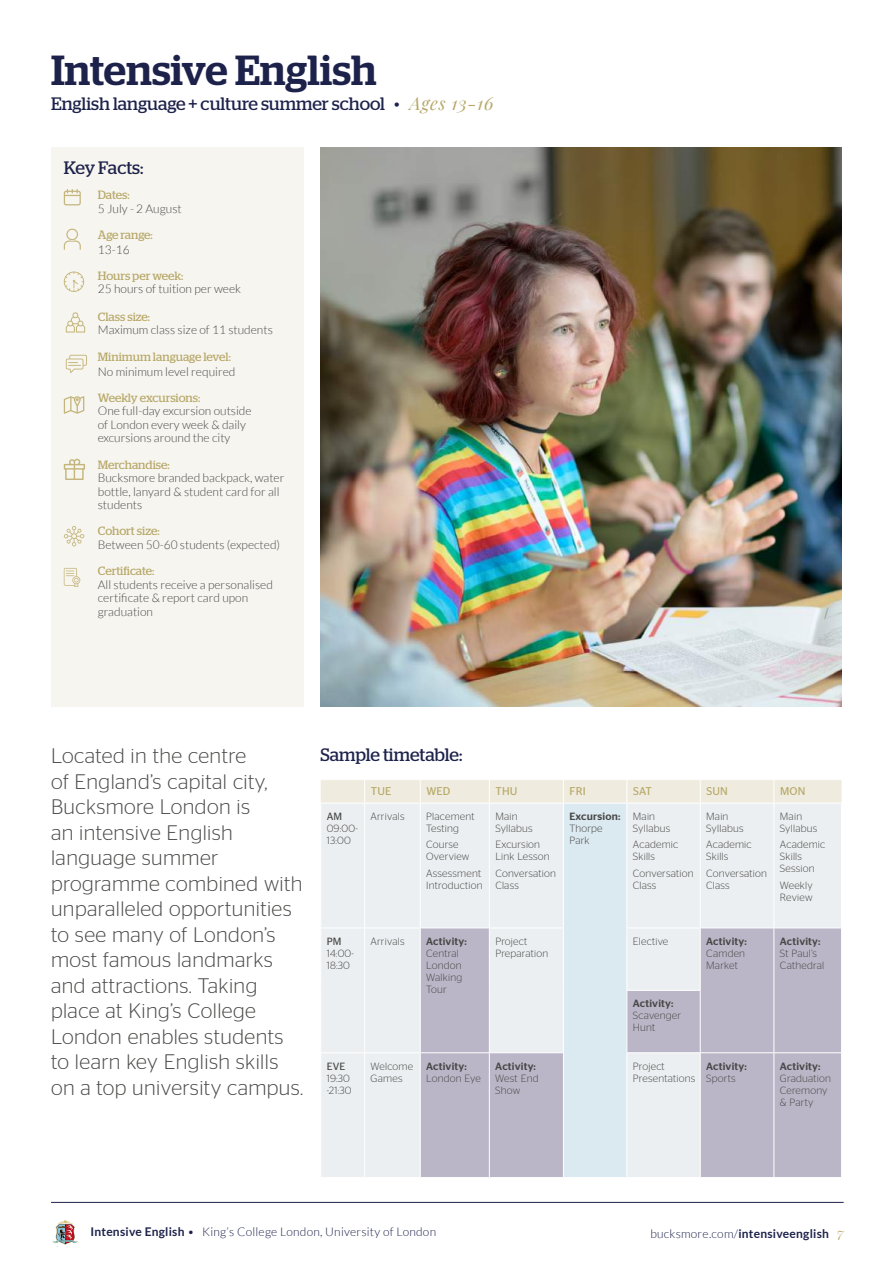
<style>
.page{position:relative;width:893px;height:1263px;background:#fff}
.page>*{position:absolute;margin:0;border:0;box-sizing:border-box;transform-origin:0 0}
.t1{font:500 42px "Stag";letter-spacing:.005em;color:#1d224b}
.t2{font:300 21px/25.5px "Stag Sans";letter-spacing:.02em;color:#484847}
.t3{font:18px "Stag";color:#1d224b}
.t4{font:300 12px/13.5px "Lato";color:#484847}
.t5{font:12px "Stag";color:#b7a869}
.t6{font:300 12px "Lato";letter-spacing:.02em;color:#1d224b}
.t7{font:700 12px "Lato";letter-spacing:.02em;color:#1d224b}
.t8{font:11.25px "Stag Sans";letter-spacing:.02em;color:#b7a869}
.t9{font:300 10.5px/12px "Stag Sans";letter-spacing:.02em;color:#484847}
.t10{font:500 10.5px "Stag Sans";letter-spacing:.02em;color:#484847}
.t11{font:10.5px "Stag Sans";letter-spacing:.02em;color:#484847}
.s1{font-weight:300}
.s2{font-family:"Playfair Display";font-style:italic;color:#b7a869}
.s3{font-weight:700}
.s4{font-family:"Playfair Display";font-weight:400;font-style:italic;font-size:13.5px;color:#b7a869}
</style>
<div class="page">
<svg style="left:52px;top:1220px;width:26px;height:25px"></svg>
<hr style="left:51px;top:1202px;width:793px;height:1px;background:#1d224b">
<div style="left:51px;top:147px;width:252px;height:559px;background:#f7f5ef"></div>
<svg style="left:64px;top:189px;width:17px;height:16px"></svg>
<svg style="left:64px;top:229px;width:17px;height:21px"></svg>
<svg style="left:64px;top:272px;width:20px;height:20px"></svg>
<svg style="left:66px;top:312px;width:19px;height:21px"></svg>
<svg style="left:66px;top:355px;width:21px;height:18px"></svg>
<svg style="left:64px;top:396px;width:20px;height:18px"></svg>
<svg style="left:64px;top:459px;width:21px;height:21px"></svg>
<svg style="left:64px;top:526px;width:20px;height:20px"></svg>
<svg style="left:64px;top:568px;width:16px;height:19px"></svg>
<img style="left:320px;top:147px;width:522px;height:559px">
<div style="left:321px;top:804px;width:520px;height:373px;background:#eceff1"></div>
<div style="left:563px;top:803px;width:64px;height:374px;background:#dbe9f0"></div>
<svg style="left:421px;top:928px;width:420px;height:249px;fill:#bbb6c7"></svg>
<hr style="left:489px;top:928px;width:1px;height:62px;background:#fff">
<hr style="left:489px;top:990px;width:1px;height:62px;background:#fff">
<hr style="left:489px;top:927px;width:75px;height:1px;background:#fff">
<hr style="left:563px;top:928px;width:1px;height:62px;background:#fff">
<hr style="left:563px;top:990px;width:1px;height:62px;background:#fff">
<hr style="left:489px;top:1052px;width:75px;height:1px;background:#fff">
<div style="left:321px;top:780px;width:521px;height:23px;background:#efecdf"></div>
<hr style="left:364px;top:803px;width:1px;height:124px;background:#fff">
<hr style="left:420px;top:803px;width:1px;height:124px;background:#fff">
<hr style="left:773px;top:803px;width:1px;height:124px;background:#fff">
<hr style="left:320px;top:927px;width:45px;height:1px;background:#fff">
<hr style="left:365px;top:927px;width:55px;height:1px;background:#fff">
<hr style="left:364px;top:928px;width:1px;height:62px;background:#fff">
<hr style="left:364px;top:990px;width:1px;height:62px;background:#fff">
<hr style="left:320px;top:1052px;width:45px;height:1px;background:#fff">
<hr style="left:365px;top:1052px;width:55px;height:1px;background:#fff">
<hr style="left:364px;top:1053px;width:1px;height:124px;background:#fff">
<hr style="left:420px;top:1053px;width:1px;height:124px;background:#fff">
<hr style="left:489px;top:1053px;width:1px;height:124px;background:#fff">
<hr style="left:420px;top:928px;width:1px;height:62px;background:#fff">
<hr style="left:420px;top:990px;width:1px;height:62px;background:#fff">
<hr style="left:420px;top:927px;width:69px;height:1px;background:#fff">
<hr style="left:420px;top:1052px;width:69px;height:1px;background:#fff">
<hr style="left:489px;top:803px;width:1px;height:124px;background:#fff">
<hr style="left:563px;top:803px;width:64px;height:1px;background:#fff">
<hr style="left:563px;top:803px;width:1px;height:124px;background:#fff">
<hr style="left:563px;top:1053px;width:1px;height:124px;background:#fff">
<hr style="left:626px;top:803px;width:1px;height:124px;background:#fff">
<hr style="left:700px;top:803px;width:1px;height:124px;background:#fff">
<hr style="left:626px;top:928px;width:1px;height:62px;background:#fff">
<hr style="left:626px;top:991px;width:1px;height:61px;background:#fff">
<hr style="left:626px;top:927px;width:74px;height:1px;background:#fff">
<hr style="left:626px;top:990px;width:75px;height:1px;background:#fff">
<hr style="left:626px;top:1052px;width:74px;height:1px;background:#fff">
<hr style="left:626px;top:1053px;width:1px;height:124px;background:#fff">
<hr style="left:700px;top:1053px;width:1px;height:124px;background:#fff">
<hr style="left:700px;top:927px;width:74px;height:1px;background:#fff">
<hr style="left:700px;top:928px;width:1px;height:62px;background:#fff">
<hr style="left:700px;top:991px;width:1px;height:61px;background:#fff">
<hr style="left:700px;top:1052px;width:74px;height:1px;background:#fff">
<hr style="left:774px;top:927px;width:68px;height:1px;background:#fff">
<hr style="left:773px;top:928px;width:1px;height:62px;background:#fff">
<hr style="left:773px;top:990px;width:1px;height:62px;background:#fff">
<hr style="left:774px;top:1052px;width:68px;height:1px;background:#fff">
<hr style="left:773px;top:1053px;width:1px;height:124px;background:#fff">
<h1 class="t1" style="left:51px;top:45px;width:327px">Intensive English</h1>
<h3 class="t3" style="left:51px;top:94px;width:444px">English language + culture summer school <span class="s1">•</span> <span class="s2">Ages 13-16</span></h3>
<h3 class="t3" style="left:64px;top:157px;width:81px">Key Facts:</h3>
<p class="t5" style="left:98px;top:188px;width:33px">Dates:</p>
<p class="t4" style="left:98px;top:202px;width:85px">5 July - 2 August</p>
<p class="t5" style="left:98px;top:228px;width:56px">Age range:</p>
<p class="t4" style="left:98px;top:243px;width:33px">13-16</p>
<p class="t5" style="left:98px;top:269px;width:87px">Hours per week:</p>
<p class="t4" style="left:98px;top:282px;width:145px">25 hours of tuition per week</p>
<p class="t5" style="left:98px;top:309px;width:54px">Class size:</p>
<p class="t4" style="left:98px;top:323px;width:177px">Maximum class size of 11 students</p>
<p class="t5" style="left:98px;top:350px;width:135px">Minimum language level:</p>
<p class="t4" style="left:98px;top:365px;width:139px">No minimum level required</p>
<p class="t5" style="left:98px;top:391px;width:104px">Weekly excursions:</p>
<p class="t4" style="left:98px;top:404px;width:155px">One full-day excursion outside of London every week &amp; daily excursions around the city</p>
<p class="t5" style="left:98px;top:457px;width:74px">Merchandise:</p>
<p class="t4" style="left:98px;top:471px;width:188px">Bucksmore branded backpack, water bottle, lanyard &amp; student card for all students</p>
<p class="t5" style="left:98px;top:524px;width:63px">Cohort size:</p>
<p class="t4" style="left:98px;top:538px;width:184px">Between 50-60 students (expected)</p>
<p class="t5" style="left:98px;top:564px;width:58px">Certificate:</p>
<p class="t4" style="left:98px;top:578px;width:177px">All students receive a personalised certificate &amp; report card upon graduation</p>
<p class="t2" style="left:51px;top:743px;width:254px">Located in the centre<br>of England’s capital city,<br>Bucksmore London is<br>an intensive English language summer programme combined with unparalleled opportunities to see many of London’s most famous landmarks and attractions. Taking place at King’s College<br>London enables students to learn key English skills on a top university campus.</p>
<h3 class="t3" style="left:320px;top:744px;width:144px">Sample timetable:</h3>
<p class="t8" style="left:371px;top:784px;width:22px">TUE</p>
<p class="t8" style="left:426px;top:784px;width:26px">WED</p>
<p class="t8" style="left:495px;top:784px;width:24px">THU</p>
<p class="t8" style="left:569px;top:784px;width:18px">FRI</p>
<p class="t8" style="left:633px;top:784px;width:21px">SAT</p>
<p class="t8" style="left:706px;top:784px;width:23px">SUN</p>
<p class="t8" style="left:780px;top:784px;width:27px">MON</p>
<p class="t11" style="left:327px;top:810px;width:17px">AM</p>
<p class="t9" style="left:327px;top:822px;width:33px">09:00-<br>13:00</p>
<p class="t10" style="left:569px;top:810px;width:53px">Excursion:</p>
<p class="t9" style="left:569px;top:822px;width:35px">Thorpe<br>Park</p>
<p class="t9" style="left:371px;top:810px;width:35px">Arrivals</p>
<p class="t9" style="left:426px;top:810px;width:50px">Placement<br>Testing</p>
<p class="t9" style="left:426px;top:838px;width:45px">Course<br>Overview</p>
<p class="t9" style="left:426px;top:867px;width:58px">Assessment<br>Introduction</p>
<p class="t9" style="left:495px;top:810px;width:39px">Main<br>Syllabus</p>
<p class="t9" style="left:495px;top:838px;width:56px">Excursion<br>Link Lesson</p>
<p class="t9" style="left:495px;top:867px;width:62px">Conversation<br>Class</p>
<p class="t9" style="left:633px;top:810px;width:39px">Main<br>Syllabus</p>
<p class="t9" style="left:633px;top:838px;width:47px">Academic<br>Skills</p>
<p class="t9" style="left:633px;top:867px;width:62px">Conversation<br>Class</p>
<p class="t9" style="left:706px;top:810px;width:39px">Main<br>Syllabus</p>
<p class="t9" style="left:706px;top:838px;width:47px">Academic<br>Skills</p>
<p class="t9" style="left:706px;top:867px;width:62px">Conversation<br>Class</p>
<p class="t9" style="left:780px;top:810px;width:39px">Main<br>Syllabus</p>
<p class="t9" style="left:780px;top:838px;width:47px">Academic<br>Skills<br>Session</p>
<p class="t9" style="left:780px;top:879px;width:34px">Weekly<br>Review</p>
<p class="t11" style="left:327px;top:935px;width:16px">PM</p>
<p class="t9" style="left:327px;top:947px;width:29px">14:00-<br>18:30</p>
<p class="t11" style="left:327px;top:1060px;width:20px">EVE</p>
<p class="t9" style="left:327px;top:1072px;width:26px">19:30 -21:30</p>
<p class="t9" style="left:371px;top:935px;width:35px">Arrivals</p>
<p class="t10" style="left:426px;top:935px;width:42px">Activity:</p>
<p class="t9" style="left:426px;top:947px;width:37px">Central<br>London<br>Walking<br>Tour</p>
<p class="t9" style="left:495px;top:935px;width:54px">Project<br>Preparation</p>
<p class="t9" style="left:633px;top:935px;width:37px">Elective</p>
<p class="t10" style="left:706px;top:935px;width:42px">Activity:</p>
<p class="t9" style="left:706px;top:947px;width:40px">Camden<br>Market</p>
<p class="t10" style="left:633px;top:997px;width:42px">Activity:</p>
<p class="t9" style="left:633px;top:1009px;width:50px">Scavenger<br>Hunt</p>
<p class="t9" style="left:371px;top:1060px;width:44px">Welcome<br>Games</p>
<p class="t10" style="left:426px;top:1060px;width:42px">Activity:</p>
<p class="t9" style="left:426px;top:1072px;width:56px">London Eye</p>
<p class="t10" style="left:495px;top:1060px;width:42px">Activity:</p>
<p class="t9" style="left:495px;top:1072px;width:45px">West End<br>Show</p>
<p class="t9" style="left:633px;top:1060px;width:64px;line-height:12.6px">Project<br>Presentations</p>
<p class="t10" style="left:706px;top:1060px;width:42px">Activity:</p>
<p class="t9" style="left:706px;top:1072px;width:31px">Sports</p>
<p class="t10" style="left:780px;top:935px;width:42px">Activity:</p>
<p class="t9" style="left:780px;top:947px;width:46px">St Paul’s<br>Cathedral</p>
<p class="t10" style="left:780px;top:1060px;width:42px">Activity:</p>
<p class="t9" style="left:780px;top:1072px;width:53px">Graduation<br>Ceremony &amp; Party</p>
<p class="t6" style="left:90px;top:1225px;width:347px"><span class="s3">Intensive English</span> • King’s College London, University of London</p>
<p class="t7" style="left:650px;top:1226px;width:195px"><span class="s1">bucksmore.com/</span>intensiveenglish <span class="s4">7</span></p>
</div>
